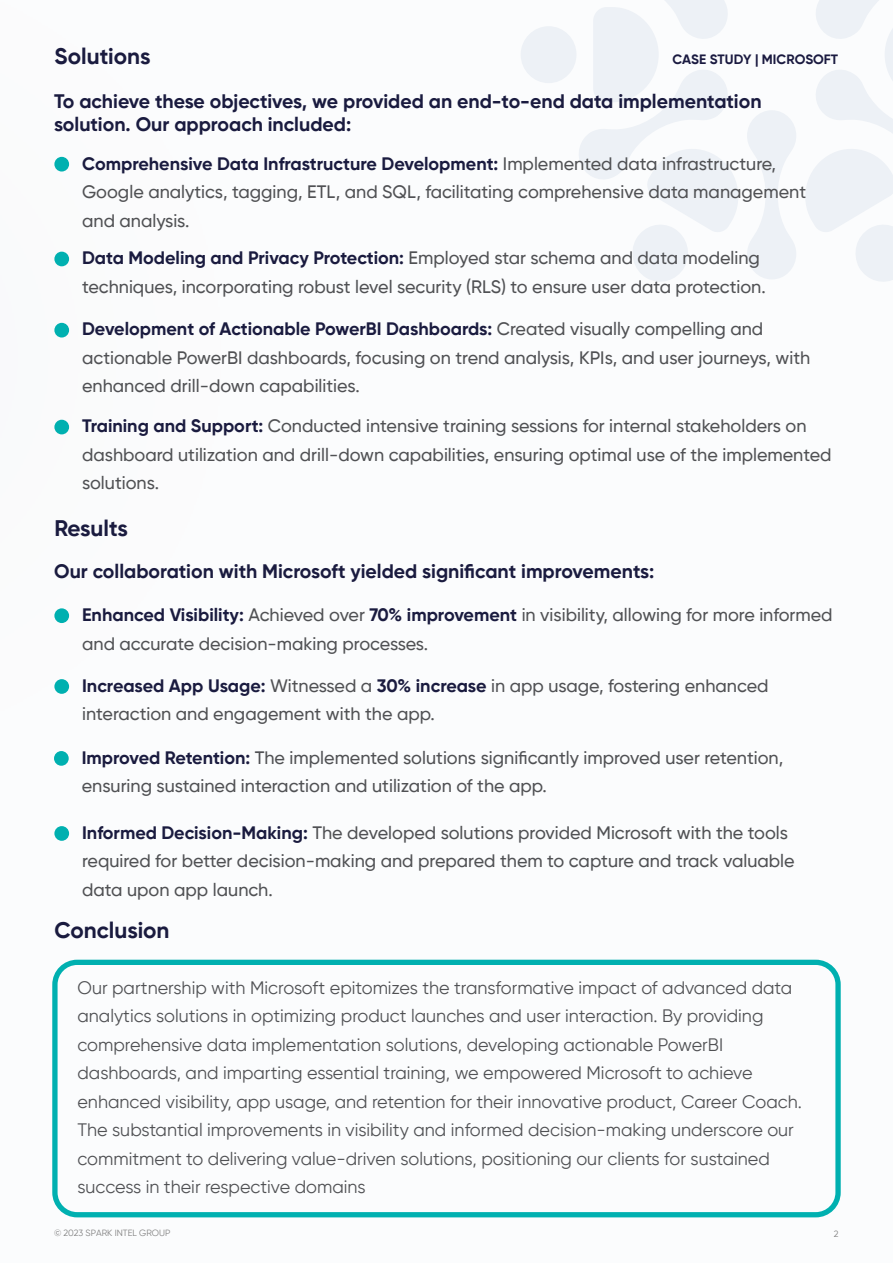
<style>
.page{position:relative;width:893px;height:1263px;background:#f7f8fa}
.page>*{position:absolute;margin:0;border:0;box-sizing:border-box;transform-origin:0 0}
.t1{font:700 22.5px "Gilroy";color:#1a1b3f}
.t2{font:700 19.5px/23.4px "Gilroy";color:#1a1b3f}
.t3{font:500 18px/28.5px "Gilroy";color:#505154}
.t4{font:18px/28.5px "Gilroy";color:#505154}
.t5{font:700 13.5px "Gilroy";color:#1a1a40}
.t6{font:9px "Gilroy";color:#808080}
.s1{font-weight:700;color:#1a1b3f}
</style>
<div class="page">
<div style="left:54px;top:157px;width:15px;height:15px;background:#00b0b0;border-radius:50%"></div>
<div style="left:54px;top:252px;width:15px;height:14px;background:#00b0b0;border-radius:50%"></div>
<div style="left:54px;top:323px;width:15px;height:14px;background:#00b0b0;border-radius:50%"></div>
<div style="left:54px;top:420px;width:15px;height:14px;background:#00b0b0;border-radius:50%"></div>
<div style="left:54px;top:608px;width:15px;height:15px;background:#00b0b0;border-radius:50%"></div>
<div style="left:54px;top:679px;width:15px;height:15px;background:#00b0b0;border-radius:50%"></div>
<div style="left:54px;top:751px;width:15px;height:15px;background:#00b0b0;border-radius:50%"></div>
<div style="left:54px;top:826px;width:15px;height:15px;background:#00b0b0;border-radius:50%"></div>
<div style="left:52px;top:960px;width:789px;height:257px;border:5px solid #00b0b0;border-radius:22px"></div>
<p class="t1" style="left:54px;top:42px;width:98px">Solutions</p>
<p class="t5" style="left:672px;top:51px;width:167px">CASE STUDY | MICROSOFT</p>
<p class="t2" style="left:54px;top:89px;width:709px">To achieve these objectives, we provided an end-to-end data implementation solution. Our approach included:</p>
<p class="t3" style="left:82px;top:149px;width:725px"><span class="s1">Comprehensive Data Infrastructure Development:</span> Implemented data infrastructure,<br>Google analytics, tagging, ETL, and SQL, facilitating comprehensive data management and analysis.</p>
<p class="t3" style="left:82px;top:244px;width:685px"><span class="s1">Data Modeling and Privacy Protection:</span> Employed star schema and data modeling techniques, incorporating robust level security (RLS) to ensure user data protection.</p>
<p class="t3" style="left:82px;top:315px;width:730px"><span class="s1">Development of Actionable PowerBI Dashboards:</span> Created visually compelling and actionable PowerBI dashboards, focusing on trend analysis, KPIs, and user journeys, with enhanced drill-down capabilities.</p>
<p class="t3" style="left:82px;top:412px;width:751px"><span class="s1">Training and Support:</span> Conducted intensive training sessions for internal stakeholders on dashboard utilization and drill-down capabilities, ensuring optimal use of the implemented solutions.</p>
<p class="t1" style="left:54px;top:514px;width:75px">Results</p>
<p class="t2" style="left:54px;top:559px;width:602px">Our collaboration with Microsoft yielded significant improvements:</p>
<p class="t3" style="left:82px;top:601px;width:752px"><span class="s1">Enhanced Visibility:</span> Achieved over <span class="s1">70% improvement</span> in visibility, allowing for more informed and accurate decision-making processes.</p>
<p class="t3" style="left:82px;top:671px;width:688px"><span class="s1">Increased App Usage:</span> Witnessed a <span class="s1">30% increase</span> in app usage, fostering enhanced interaction and engagement with the app.</p>
<p class="t3" style="left:82px;top:743px;width:703px"><span class="s1">Improved Retention:</span> The implemented solutions significantly improved user retention, ensuring sustained interaction and utilization of the app.</p>
<p class="t3" style="left:82px;top:818px;width:714px"><span class="s1">Informed Decision-Making:</span> The developed solutions provided Microsoft with the tools required for better decision-making and prepared them to capture and track valuable data upon app launch.</p>
<p class="t1" style="left:54px;top:916px;width:117px">Conclusion</p>
<p class="t4" style="left:77px;top:973px;width:726px">Our partnership with Microsoft epitomizes the transformative impact of advanced data analytics solutions in optimizing product launches and user interaction. By providing comprehensive data implementation solutions, developing actionable PowerBI dashboards, and imparting essential training, we empowered Microsoft to achieve enhanced visibility, app usage, and retention for their innovative product, Career Coach.<br>The substantial improvements in visibility and informed decision-making underscore our commitment to delivering value-driven solutions, positioning our clients for sustained success in their respective domains</p>
<p class="t6" style="left:54px;top:1228px;width:118px">© 2023 SPARK INTEL GROUP</p>
<p class="t6" style="left:834px;top:1229px;width:6px">2</p>
</div>
